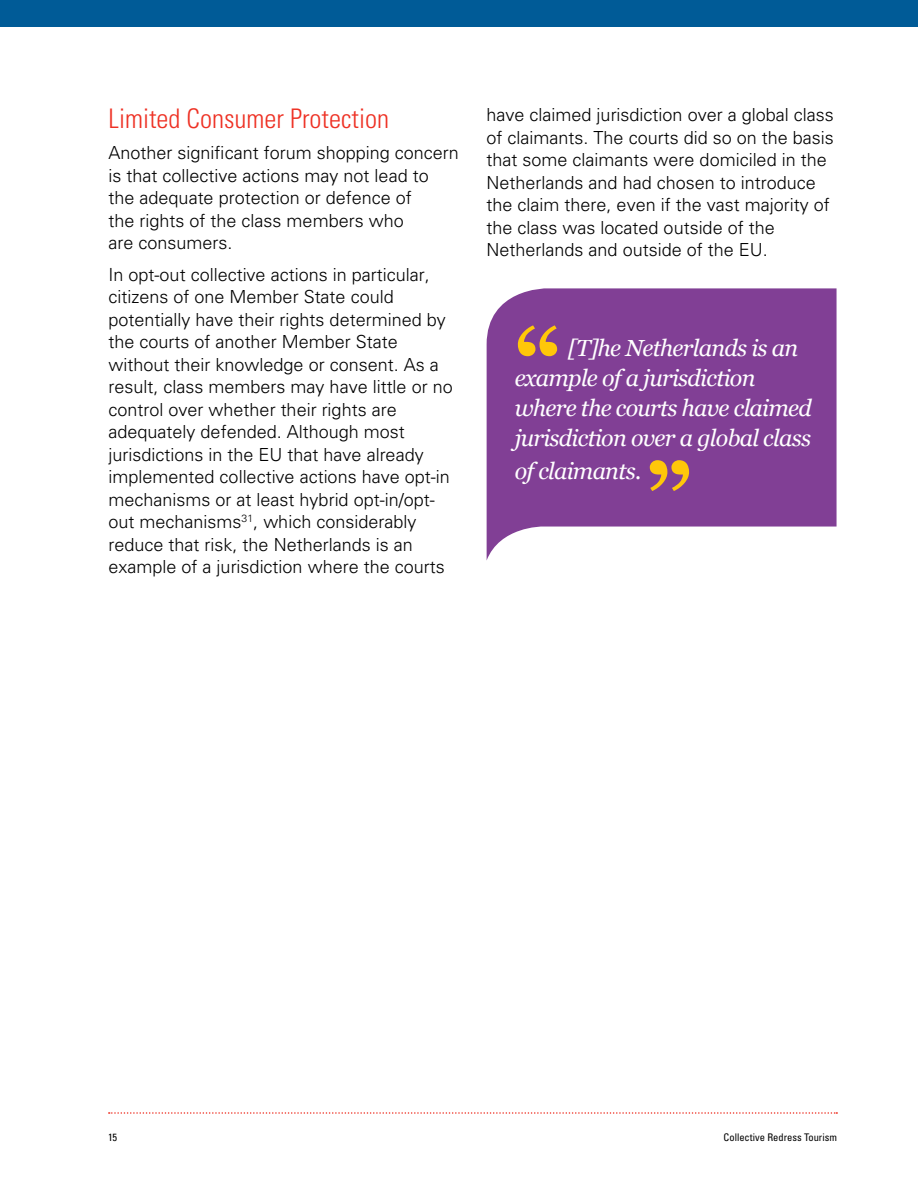
<style>
.page{position:relative;width:918px;height:1188px;background:#fff}
.page>*{position:absolute;margin:0;border:0;box-sizing:border-box;transform-origin:0 0}
.t1{font:700 90px "Georgia";color:#ffc709}
.t2{font:300 condensed 27px "Univers LT Std";color:#ee3124}
.t3{font:italic 23.25px/30px "Georgia";letter-spacing:-.03em;color:#fff}
.t4{font:300 18px/22.5px "Univers LT Std";color:#000}
.t5{font:condensed 10.5px "Univers LT Std";color:#000}
</style>
<div class="page">
<svg style="left:109px;top:1112px;width:728px;height:2px"></svg>
<div style="left:0;top:0;width:918px;height:27px;background:#005b97"></div>
<svg style="left:487px;top:288px;width:350px;height:272px;background:#9157a2"></svg>
<h2 class="t2" style="left:109px;top:102px;width:282px">Limited Consumer Protection</h2>
<p class="t4" style="left:109px;top:141px;width:352px">Another significant forum shopping concern is that collective actions may not lead to the adequate protection or defence of<br>the rights of the class members who<br>are consumers.</p>
<p class="t4" style="left:109px;top:263px;width:346px">In opt-out collective actions in particular, citizens of one Member State could potentially have their rights determined by the courts of another Member State without their knowledge or consent. As a result, class members may have little or no control over whether their rights are adequately defended. Although most jurisdictions in the EU that have already implemented collective actions have opt-in mechanisms or at least hybrid opt-in/opt&shy;out mechanisms<sup>31</sup>, which considerably reduce that risk, the Netherlands is an example of a jurisdiction where the courts</p>
<p class="t4" style="left:487px;top:103px;width:349px">have claimed jurisdiction over a global class of claimants. The courts did so on the basis that some claimants were domiciled in the Netherlands and had chosen to introduce the claim there, even if the vast majority of the class was located outside of the Netherlands and outside of the EU.</p>
<h1 class="t1" style="left:515px;top:303px;width:48px">“</h1>
<p class="t3" style="left:515px;top:334px;width:299px;text-indent:53px">[T]he Netherlands is an example of a jurisdiction where the courts have claimed jurisdiction over a global class</p>
<p class="t3" style="left:515px;top:457px;width:128px">of claimants.</p>
<h1 class="t1" style="left:646px;top:438px;width:48px">”</h1>
<p class="t5" style="left:108px;top:1130px;width:11px">15</p>
<p class="t5" style="left:724px;top:1130px;width:115px">Collective Redress Tourism</p>
</div>
